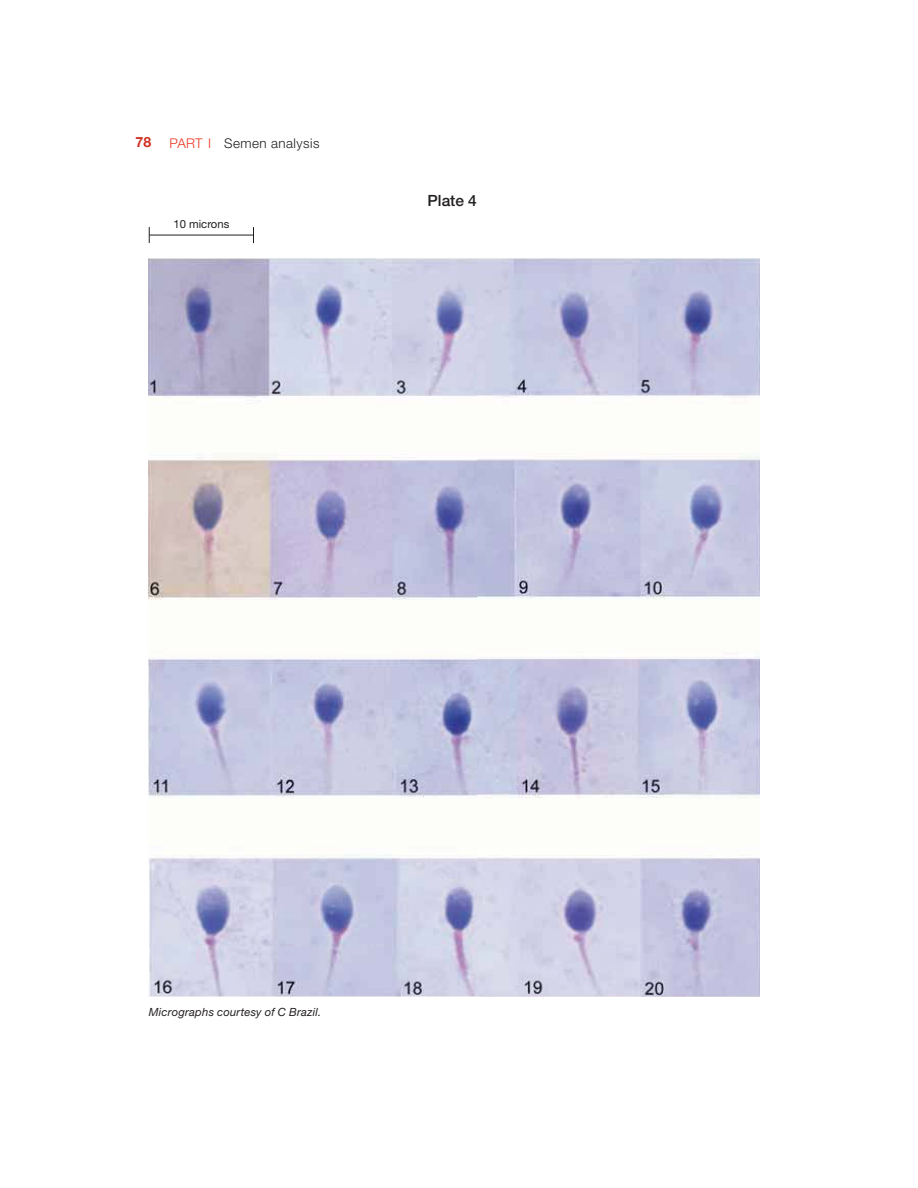
<style>
.page{position:relative;width:918px;height:1188px;background:#fff}
.page>*{position:absolute;margin:0;border:0;box-sizing:border-box;transform-origin:0 0}
.t1{font:500 15.45px "Helvetica Neue";letter-spacing:-.005em;color:#231f20}
.t2{font:700 14.1px "Helvetica Neue";color:#cf2f1f}
.t3{font:300 13.35px "Helvetica Neue";letter-spacing:.035em;color:#231f20}
.t4{font:italic 11.25px "Helvetica Neue";letter-spacing:.015em;color:#231f20}
.t5{font:11.25px "Helvetica Neue";color:#231f20}
.s1{color:#ee3725}
</style>
<div class="page">
<hr style="left:149px;top:235px;width:105px;height:1px;background:#231f20">
<svg style="left:149px;top:227px;width:1px;height:16px"></svg>
<svg style="left:253px;top:227px;width:1px;height:16px"></svg>
<img style="left:149px;top:258px;width:611px;height:739px">
<p class="t2" style="left:136px;top:137px;width:17px">78</p>
<p class="t3" style="left:169px;top:138px;width:151px"><span class="s1">PART I</span> Semen analysis</p>
<p class="t5" style="left:173px;top:220px;width:57px">10 microns</p>
<h1 class="t1" style="left:428px;top:195px;width:51px">Plate 4</h1>
<p class="t4" style="left:149px;top:1008px;width:174px">Micrographs courtesy of C Brazil.</p>
</div>
